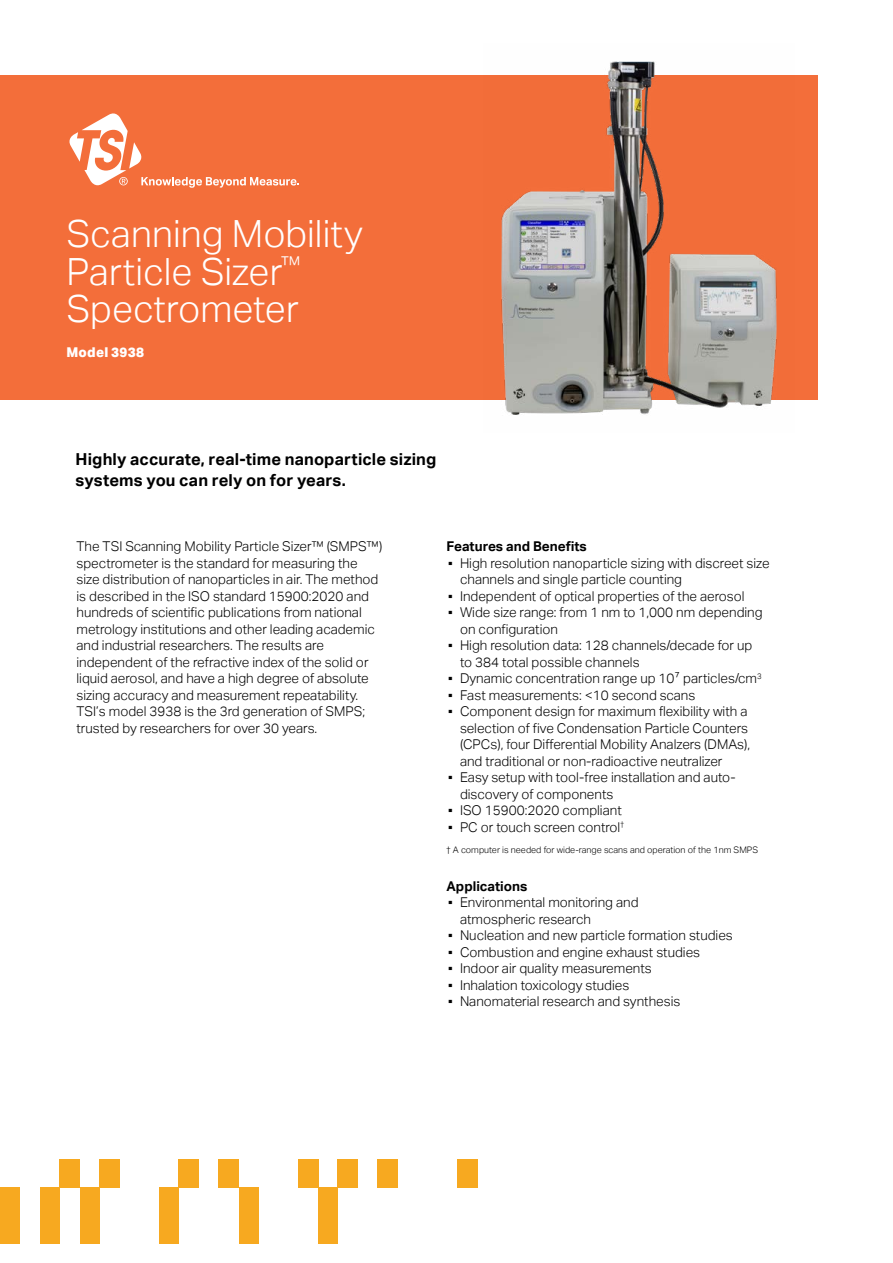
<style>
.page{position:relative;width:893px;height:1263px;background:#fff}
.page>*{position:absolute;margin:0;border:0;box-sizing:border-box;transform-origin:0 0}
.t1{font:300 37.5px/37.5px "Aktiv Grotesk";color:#fff}
.t2{font:700 16.5px/21px "Aktiv Grotesk";letter-spacing:.01em;color:#000}
.t3{font:300 13.5px/16.5px "Aktiv Grotesk";color:#000}
.t4{font:700 13.5px "Aktiv Grotesk";color:#000}
.t5{font:800 13.5px "Aktiv Grotesk";letter-spacing:.02em;color:#fff}
.t6{font:300 9px "Aktiv Grotesk";color:#000}
.s1{font-weight:400}
</style>
<div class="page">
<div style="left:0;top:76px;width:817px;height:324px;background:#f36e3a"></div>
<svg style="left:69px;top:113px;width:230px;height:75px"></svg>
<div style="left:40px;top:1188px;width:20px;height:56px;background:#f7a920"></div>
<div style="left:239px;top:1188px;width:19px;height:56px;background:#f7a920"></div>
<div style="left:80px;top:1188px;width:19px;height:56px;background:#f7a920"></div>
<div style="left:0;top:1188px;width:20px;height:56px;background:#f7a920"></div>
<div style="left:318px;top:1188px;width:20px;height:56px;background:#f7a920"></div>
<div style="left:159px;top:1188px;width:20px;height:56px;background:#f7a920"></div>
<div style="left:60px;top:1160px;width:20px;height:28px;background:#f7a920"></div>
<div style="left:99px;top:1160px;width:20px;height:28px;background:#f7a920"></div>
<div style="left:219px;top:1160px;width:20px;height:28px;background:#f7a920"></div>
<div style="left:298px;top:1160px;width:20px;height:28px;background:#f7a920"></div>
<div style="left:338px;top:1160px;width:20px;height:28px;background:#f7a920"></div>
<div style="left:378px;top:1160px;width:20px;height:28px;background:#f7a920"></div>
<div style="left:179px;top:1160px;width:20px;height:28px;background:#f7a920"></div>
<div style="left:457px;top:1160px;width:21px;height:28px;background:#f7a920"></div>
<img style="left:483px;top:61px;width:312px;height:354px">
<h1 class="t1" style="left:66px;top:215px;width:298px">Scanning Mobility<br>Particle Sizer<sup>™<br></sup>Spectrometer</h1>
<p class="t5" style="left:66px;top:344px;width:79px">Model 3938</p>
<p class="t2" style="left:76px;top:449px;width:362px">Highly accurate, real-time nanoparticle sizing systems you can rely on for years.</p>
<p class="t3" style="left:77px;top:538px;width:307px">The TSI Scanning Mobility Particle Sizer™ (SMPS™) spectrometer is the standard for measuring the size distribution of nanoparticles in air. The method is described in the ISO standard 15900:2020 and hundreds of scientific publications from national metrology institutions and other leading academic and industrial researchers. The results are independent of the refractive index of the solid or liquid aerosol, and have a high degree of absolute sizing accuracy and measurement repeatability.<br>TSI’s model 3938 is the 3rd generation of SMPS; trusted by researchers for over 30 years.</p>
<p class="t4" style="left:446px;top:539px;width:142px">Features and Benefits</p>
<p class="t3" style="left:460px;top:555px;width:311px;text-indent:-14px"><span class="s1">▪</span> High resolution nanoparticle sizing with discreet size channels and single particle counting</p>
<p class="t3" style="left:446px;top:588px;width:299px"><span class="s1">▪</span> Independent of optical properties of the aerosol</p>
<p class="t3" style="left:460px;top:604px;width:304px;text-indent:-14px"><span class="s1">▪</span> Wide size range: from 1 nm to 1,000 nm depending on configuration</p>
<p class="t3" style="left:460px;top:637px;width:294px;text-indent:-14px"><span class="s1">▪</span> High resolution data: 128 channels/decade for up to 384 total possible channels</p>
<p class="t3" style="left:446px;top:670px;width:317px"><span class="s1">▪</span> Dynamic concentration range up 107 particles/cm<sup>3</sup></p>
<p class="t3" style="left:446px;top:687px;width:250px"><span class="s1">▪</span> Fast measurements: &lt;10 second scans</p>
<p class="t3" style="left:460px;top:703px;width:292px;text-indent:-14px"><span class="s1">▪</span> Component design for maximum flexibility with a selection of five Condensation Particle Counters (CPCs), four Differential Mobility Analzers (DMAs), and traditional or non-radioactive neutralizer</p>
<p class="t3" style="left:460px;top:769px;width:277px;text-indent:-14px"><span class="s1">▪</span> Easy setup with tool-free installation and auto&shy;discovery of components</p>
<p class="t3" style="left:446px;top:802px;width:177px"><span class="s1">▪</span> ISO 15900:2020 compliant</p>
<p class="t3" style="left:446px;top:819px;width:179px"><span class="s1">▪</span> PC or touch screen control<sup>†</sup></p>
<p class="t6" style="left:446px;top:844px;width:313px">† A computer is needed for wide-range scans and operation of the 1nm SMPS</p>
<p class="t4" style="left:446px;top:878px;width:82px">Applications</p>
<p class="t3" style="left:460px;top:894px;width:180px;text-indent:-14px"><span class="s1">▪</span> Environmental monitoring and atmospheric research</p>
<p class="t3" style="left:446px;top:927px;width:288px"><span class="s1">▪</span> Nucleation and new particle formation studies</p>
<p class="t3" style="left:446px;top:944px;width:255px"><span class="s1">▪</span> Combustion and engine exhaust studies</p>
<p class="t3" style="left:446px;top:960px;width:207px"><span class="s1">▪</span> Indoor air quality measurements</p>
<p class="t3" style="left:446px;top:977px;width:184px"><span class="s1">▪</span> Inhalation toxicology studies</p>
<p class="t3" style="left:446px;top:993px;width:235px"><span class="s1">▪</span> Nanomaterial research and synthesis</p>
</div>
